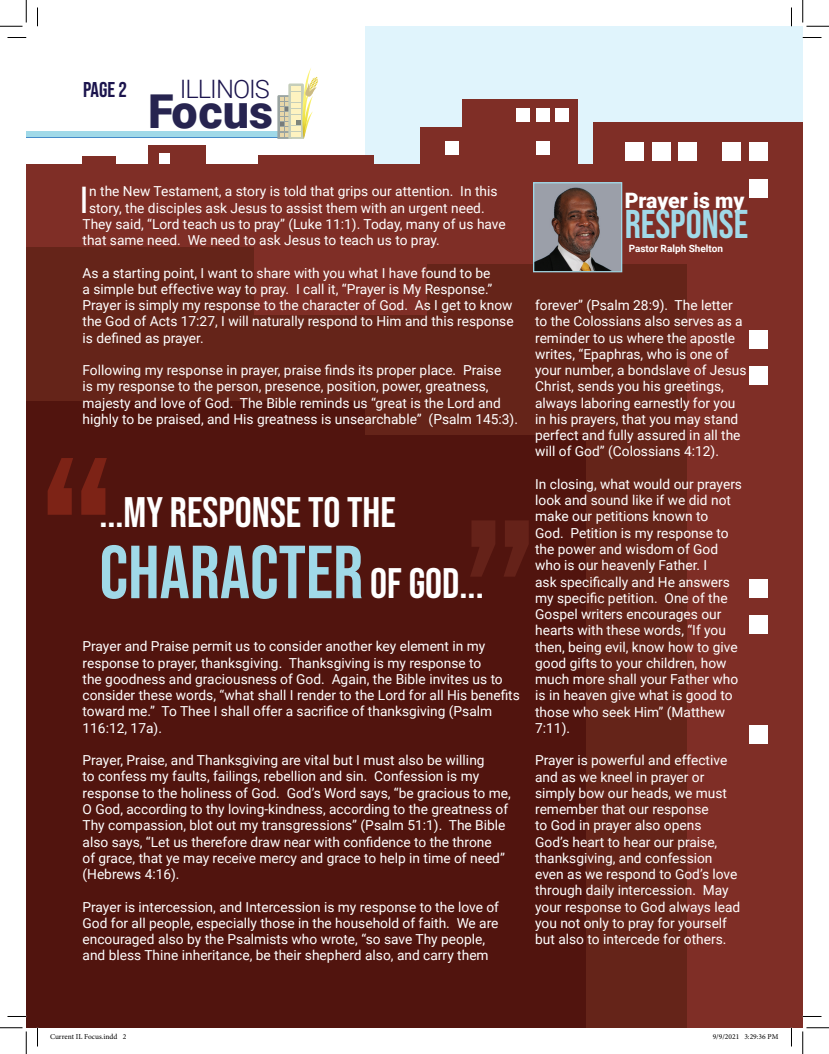
<style>
.page{position:relative;width:829px;height:1054px;background:#fff}
.page>*{position:absolute;margin:0;border:0;box-sizing:border-box;transform-origin:0 0}
.t1{font:251.25px "Bebas Neue";color:#c6e4cd;scale:.91 1}
.t2{font:75px "Bebas Neue";color:#a0d9e8}
.t3{font:900 46.75px "Roboto";color:#272450}
.t4{font:42.5px "Bebas Neue";color:#fff}
.t5{font:40px "Bebas Neue";color:#a0d9e8}
.t6{font:36.62px "Roboto";color:#fff}
.t7{font:300 25.38px "Roboto";letter-spacing:-.04em;color:#1b144d}
.t8{font:900 21.25px "Roboto";color:#fff}
.t9{font:21.25px "Bebas Neue";color:#1b144d}
.t10{font:13.75px/16.2px "Roboto";color:#fff}
.t11{font:700 10px "Roboto";color:#fff}
.t12{font:7.5px "Minion Pro";color:#000}
.s1{font-size:42.88px}
.s2{font-size:42.5px;color:#fff}
.s3{font-size:42.88px;color:#fff}
</style>
<div class="page">
<div style="left:365px;top:26px;width:437px;height:159px;background:#e0f4fc"></div>
<div style="left:26px;top:164px;width:776px;height:864px;background:#7f2e26"></div>
<div style="left:593px;top:122px;width:209px;height:141px;background:#7f2e26"></div>
<div style="left:462px;top:99px;width:116px;height:124px;background:#7f2e26"></div>
<div style="left:420px;top:127px;width:115px;height:124px;background:#7f2e26"></div>
<div style="left:258px;top:155px;width:115px;height:124px;background:#7f2e26"></div>
<div style="left:148px;top:145px;width:58px;height:124px;background:#7f2e26"></div>
<div style="left:82px;top:156px;width:34px;height:124px;background:#7f2e26"></div>
<div style="left:749px;top:142px;width:18px;height:18px;background:#fff"></div>
<div style="left:749px;top:180px;width:18px;height:18px;background:#fff"></div>
<div style="left:749px;top:330px;width:18px;height:18px;background:#fff"></div>
<div style="left:749px;top:579px;width:18px;height:18px;background:#fff"></div>
<div style="left:749px;top:367px;width:18px;height:18px;background:#fff"></div>
<div style="left:749px;top:616px;width:18px;height:18px;background:#fff"></div>
<div style="left:749px;top:725px;width:18px;height:18px;background:#fff"></div>
<div style="left:722px;top:142px;width:18px;height:18px;background:#fff"></div>
<div style="left:678px;top:142px;width:18px;height:18px;background:#fff"></div>
<div style="left:555px;top:108px;width:14px;height:14px;background:#fff"></div>
<div style="left:652px;top:142px;width:18px;height:18px;background:#fff"></div>
<div style="left:536px;top:108px;width:13px;height:14px;background:#fff"></div>
<div style="left:536px;top:141px;width:13px;height:13px;background:#fff"></div>
<div style="left:445px;top:141px;width:13px;height:13px;background:#fff"></div>
<div style="left:159px;top:153px;width:11px;height:11px;background:#fff"></div>
<div style="left:625px;top:142px;width:18px;height:18px;background:#fff"></div>
<div style="left:516px;top:108px;width:14px;height:14px;background:#fff"></div>
<div style="left:26px;top:247px;width:228px;height:769px;background:#652419"></div>
<div style="left:237px;top:315px;width:217px;height:701px;background:#652419"></div>
<div style="left:427px;top:265px;width:259px;height:763px;background:#652419"></div>
<div style="left:258px;top:436px;width:327px;height:592px;background:#51140e"></div>
<div style="left:26px;top:401px;width:339px;height:627px;background:#51140e"></div>
<div style="left:26px;top:133px;width:255px;height:5px;background:#a0d9e8"></div>
<div style="left:26px;top:131px;width:255px;height:5px;background:#a0d9e8"></div>
<svg style="left:277px;top:68px;width:41px;height:71px"></svg>
<img style="left:535px;top:184px;width:85px;height:86px">
<div style="left:533px;top:182px;width:89px;height:90px;border:1px solid #a0d9e8"></div>
<svg style="left:8px;top:37px;width:18px;height:1px"></svg>
<svg style="left:802px;top:37px;width:19px;height:1px"></svg>
<svg style="left:8px;top:1016px;width:18px;height:1px"></svg>
<svg style="left:802px;top:1015px;width:19px;height:2px"></svg>
<svg style="left:37px;top:8px;width:1px;height:18px"></svg>
<svg style="left:37px;top:1028px;width:1px;height:18px"></svg>
<svg style="left:791px;top:8px;width:1px;height:18px"></svg>
<svg style="left:791px;top:1028px;width:1px;height:18px"></svg>
<svg style="left:0;top:0;width:27px;height:27px"></svg>
<svg style="left:0;top:1027px;width:27px;height:27px"></svg>
<svg style="left:802px;top:0;width:27px;height:27px"></svg>
<svg style="left:802px;top:1027px;width:27px;height:27px"></svg>
<h3 class="t9" style="left:83px;top:78px;width:45px">PAGE 2</h3>
<h3 class="t7" style="left:180px;top:71px;width:92px">ILLINOIS</h3>
<h3 class="t3" style="left:148px;top:78px;width:126px">Focus</h3>
<h3 class="t6" style="left:79px;top:174px;width:11px">I</h3>
<p class="t10" style="left:89px;top:183px;width:410px">n the New Testament, a story is told that grips our attention. In this</p>
<p class="t10" style="left:89px;top:199px;width:397px">story, the disciples ask Jesus to assist them with an urgent need.</p>
<p class="t10" style="left:83px;top:215px;width:425px">They said, “Lord teach us to pray” (Luke 11:1). Today, many of us have</p>
<p class="t10" style="left:83px;top:231px;width:359px">that same need. We need to ask Jesus to teach us to pray.</p>
<p class="t10" style="left:83px;top:264px;width:433px">As a starting point, I want to share with you what I have found to be<br>a simple but effective way to pray. I call it, “Prayer is My Response.” Prayer is simply my response to the character of God. As I get to know the God of Acts 17:27, I will naturally respond to Him and this response is defined as prayer.</p>
<p class="t10" style="left:83px;top:362px;width:437px">Following my response in prayer, praise finds its proper place. Praise<br>is my response to the person, presence, position, power, greatness, majesty and love of God. The Bible reminds us “great is the Lord and highly to be praised, and His greatness is unsearchable” (Psalm 145:3).</p>
<h1 class="t1" style="left:38px;top:405px;width:86px">“</h1>
<h3 class="t4" style="left:99px;top:488px;width:298px"><span class="s1">...</span>MY RESPONSE TO THE</h3>
<h2 class="t2" style="left:99px;top:530px;width:386px">CHARACTER <span class="s2">OF GOD</span><span class="s3">...</span></h2>
<p class="t10" style="left:83px;top:638px;width:439px">Prayer and Praise permit us to consider another key element in my response to prayer, thanksgiving. Thanksgiving is my response to<br>the goodness and graciousness of God. Again, the Bible invites us to consider these words, “what shall I render to the Lord for all His benefits toward me.” To Thee I shall offer a sacrifice of thanksgiving (Psalm 116:12, 17a).</p>
<p class="t10" style="left:83px;top:752px;width:430px">Prayer, Praise, and Thanksgiving are vital but I must also be willing<br>to confess my faults, failings, rebellion and sin. Confession is my response to the holiness of God. God’s Word says, “be gracious to me, O God, according to thy loving-kindness, according to the greatness of Thy compassion, blot out my transgressions” (Psalm 51:1). The Bible also says, “Let us therefore draw near with confidence to the throne<br>of grace, that ye may receive mercy and grace to help in time of need” (Hebrews 4:16).</p>
<p class="t10" style="left:83px;top:898px;width:418px">Prayer is intercession, and Intercession is my response to the love of God for all people, especially those in the household of faith. We are encouraged also by the Psalmists who wrote, “so save Thy people, and bless Thine inheritance, be their shepherd also, and carry them</p>
<h3 class="t8" style="left:625px;top:186px;width:121px">Prayer is my</h3>
<h3 class="t5" style="left:625px;top:202px;width:125px">RESPONSE</h3>
<p class="t11" style="left:629px;top:241px;width:96px">Pastor Ralph Shelton</p>
<p class="t10" style="left:535px;top:297px;width:213px">forever” (Psalm 28:9). The letter to the Colossians also serves as a reminder to us where the apostle writes, “Epaphras, who is one of your number, a bondslave of Jesus Christ, sends you his greetings, always laboring earnestly for you in his prayers, that you may stand perfect and fully assured in all the will of God” (Colossians 4:12).</p>
<p class="t10" style="left:535px;top:475px;width:208px">In closing, what would our prayers look and sound like if we did not make our petitions known to<br>God. Petition is my response to the power and wisdom of God who is our heavenly Father. I<br>ask specifically and He answers my specific petition. One of the<br>Gospel writers encourages our hearts with these words, “If you then, being evil, know how to give good gifts to your children, how much more shall your Father who is in heaven give what is good to those who seek Him” (Matthew<br>7:11).</p>
<p class="t10" style="left:535px;top:752px;width:207px">Prayer is powerful and effective and as we kneel in prayer or simply bow our heads, we must remember that our response<br>to God in prayer also opens<br>God’s heart to hear our praise, thanksgiving, and confession even as we respond to God’s love through daily intercession. May your response to God always lead you not only to pray for yourself but also to intercede for others.</p>
<p class="t12" style="left:50px;top:1031px;width:78px">Current IL Focus.indd 2</p>
<p class="t12" style="left:712px;top:1031px;width:67px">9/9/2021 3:29:36 PM</p>
</div>
